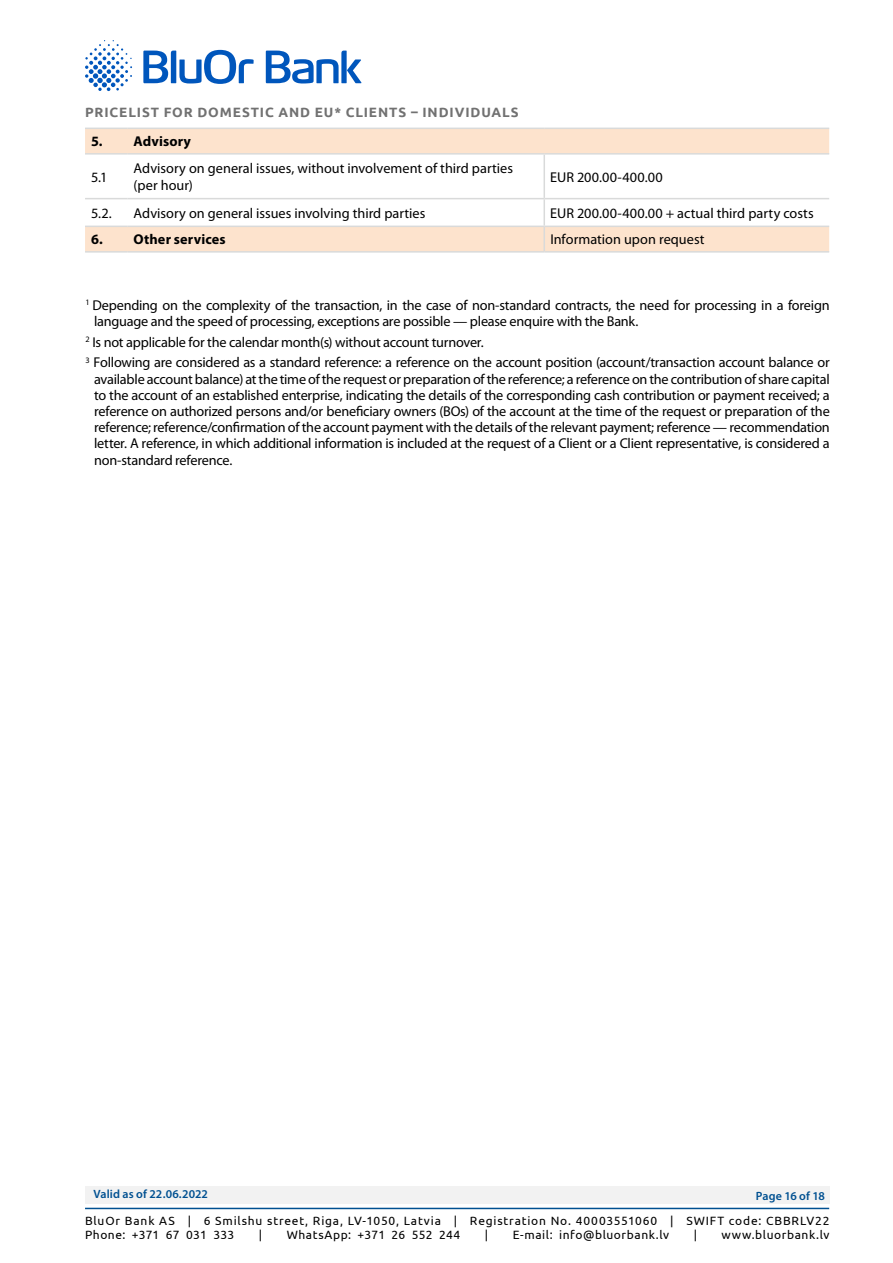
<style>
.page{position:relative;width:893px;height:1263px;background:#fff}
.page>*{position:absolute;margin:0;border:0;box-sizing:border-box;transform-origin:0 0}
.t1{font:14.25px/16.2px "Myriad Pro";letter-spacing:-.015em;color:#000}
.t2{font:14.25px/17.1px "Myriad Pro";letter-spacing:.005em;color:#000}
.t3{font:700 14.25px "Myriad Pro";letter-spacing:.005em;color:#000}
.t4{font:14.25px "Myriad Pro";letter-spacing:.015em;color:#000}
.t5{font:700 13.5px "Ubuntu";letter-spacing:.065em;color:#717171}
.t6{font:12px/14.1px "Ubuntu";letter-spacing:.065em;color:#000}
.t7{font:12px "Ubuntu";letter-spacing:.045em;color:#000}
.t8{font:600 12px "Myriad Pro";letter-spacing:.005em;color:#005091}
</style>
<div class="page">
<div style="left:85px;top:1186px;width:744px;height:17px;background:#f2f2f2"></div>
<hr style="left:85px;top:1208px;width:744px;height:1px;background:#005091">
<svg style="left:85px;top:40px;width:47px;height:51px"></svg>
<svg style="left:143px;top:50px;width:111px;height:34px"></svg>
<svg style="left:266px;top:51px;width:96px;height:33px"></svg>
<div style="left:85px;top:129px;width:744px;height:24px;background:#fde3cd"></div>
<hr style="left:128px;top:128px;width:416px;height:1px;background:#d9dada">
<hr style="left:544px;top:128px;width:285px;height:1px;background:#d9dada">
<hr style="left:128px;top:153px;width:416px;height:2px;background:#d9dada">
<hr style="left:128px;top:198px;width:416px;height:1px;background:#d9dada">
<hr style="left:128px;top:251px;width:416px;height:2px;background:#d9dada">
<hr style="left:85px;top:128px;width:43px;height:1px;background:#d9dada">
<hr style="left:85px;top:153px;width:43px;height:2px;background:#d9dada">
<hr style="left:544px;top:153px;width:285px;height:2px;background:#d9dada">
<hr style="left:544px;top:155px;width:1px;height:43px;background:#d9dada">
<hr style="left:85px;top:198px;width:43px;height:1px;background:#d9dada">
<hr style="left:544px;top:198px;width:285px;height:1px;background:#d9dada">
<svg style="left:85px;top:199px;width:744px;height:52px"></svg>
<hr style="left:85px;top:251px;width:43px;height:2px;background:#d9dada">
<hr style="left:544px;top:251px;width:285px;height:2px;background:#d9dada">
<p class="t5" style="left:85px;top:104px;width:435px">PRICELIST FOR DOMESTIC AND EU* CLIENTS – INDIVIDUALS</p>
<p class="t3" style="left:91px;top:134px;width:101px">5. Advisory</p>
<p class="t1" style="left:91px;top:169px;width:18px">5.1</p>
<p class="t2" style="left:134px;top:160px;width:381px">Advisory on general issues, without involvement of third parties (per hour)</p>
<p class="t4" style="left:550px;top:169px;width:114px">EUR 200.00-400.00</p>
<p class="t1" style="left:91px;top:205px;width:22px">5.2.</p>
<p class="t2" style="left:134px;top:205px;width:293px">Advisory on general issues involving third parties</p>
<p class="t1" style="left:550px;top:205px;width:265px">EUR 200.00-400.00 + actual third party costs</p>
<p class="t3" style="left:91px;top:232px;width:136px">6. Other services</p>
<p class="t2" style="left:550px;top:231px;width:156px">Information upon request</p>
<p class="t1" style="left:94px;top:298px;width:737px;text-indent:-9px"><sup>1</sup> Depending on the complexity of the transaction, in the case of non-standard contracts, the need for processing in a foreign language and the speed of processing, exceptions are possible — please enquire with the Bank.</p>
<p class="t1" style="left:86px;top:332px;width:746px;line-height:20.4px"><sup>2</sup> Is not applicable for the calendar month(s) without account turnover.<br><sup>3</sup> Following are considered as a standard reference: a reference on the account position (account/transaction account balance or</p>
<p class="t1" style="left:94px;top:371px;width:737px;text-align:justify">available account balance) at the time of the request or preparation of the reference; a reference on the contribution of share capital to the account of an established enterprise, indicating the details of the corresponding cash contribution or payment received; a reference on authorized persons and/or beneficiary owners (BOs) of the account at the time of the request or preparation of the reference; reference/confirmation of the account payment with the details of the relevant payment; reference — recommendation letter. A reference, in which additional information is included at the request of a Client or a Client representative, is considered a non-standard reference.</p>
<p class="t8" style="left:94px;top:1187px;width:116px">Valid as of 22.06.2022</p>
<p class="t8" style="left:756px;top:1189px;width:71px">Page 16 of 18</p>
<p class="t6" style="left:85px;top:1213px;width:746px">BluOr Bank AS | 6 Smilshu street, Riga, LV-1050, Latvia | Registration No. 40003551060 | SWIFT code: CBBRLV22<br>Phone: +371 67 031 333</p>
<p class="t6" style="left:259px;top:1227px;width:5px">|</p>
<p class="t7" style="left:287px;top:1227px;width:175px">WhatsApp: +371 26 552 244</p>
<p class="t6" style="left:485px;top:1227px;width:5px">|</p>
<p class="t7" style="left:513px;top:1227px;width:158px">E-mail: info@bluorbank.lv</p>
<p class="t6" style="left:694px;top:1227px;width:5px">|</p>
<p class="t6" style="left:722px;top:1227px;width:109px">www.bluorbank.lv</p>
</div>
